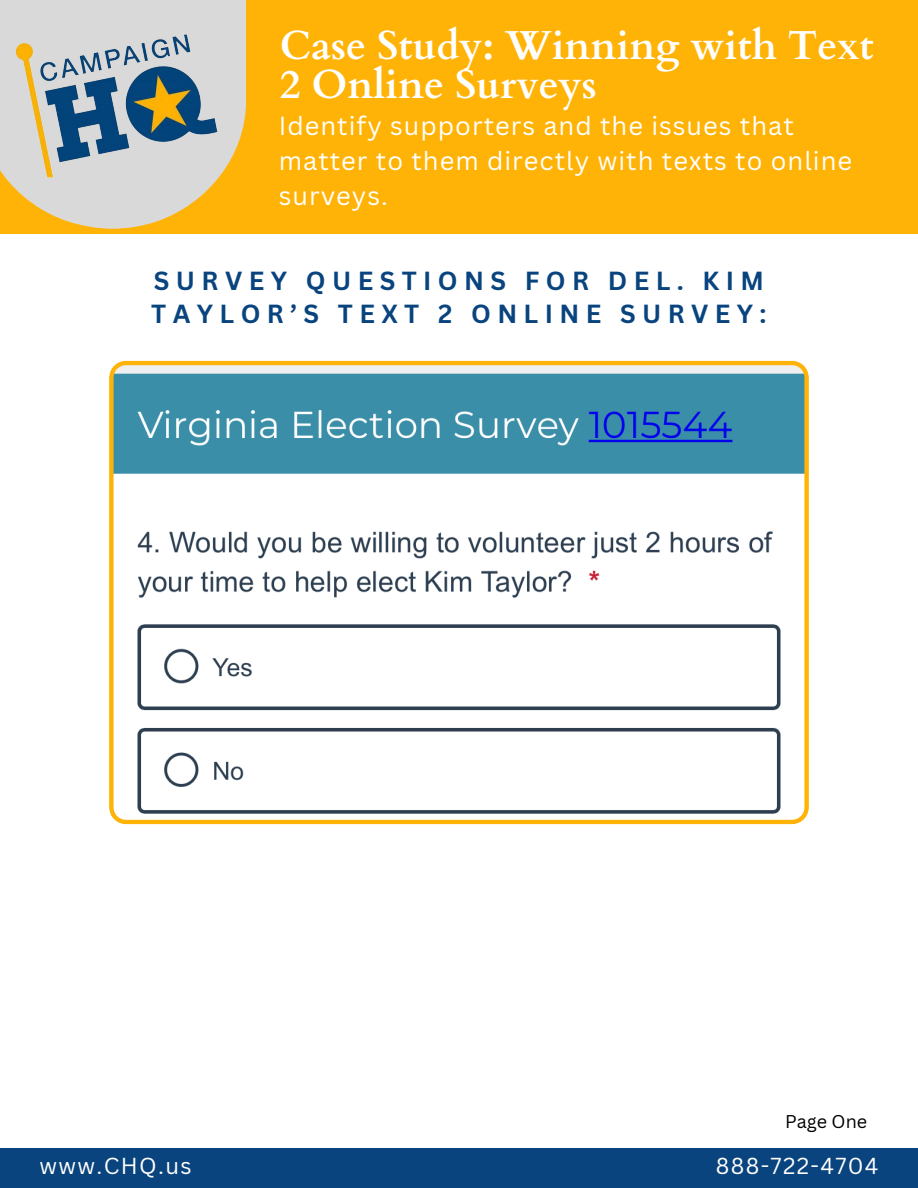
<style>
.page{position:relative;width:918px;height:1188px;background:#fff}
.page>*{position:absolute;margin:0;border:0;box-sizing:border-box;transform-origin:0 0}
.t1{font:700 40.5px/39.3px "Cardo";color:#fff}
.t2{font:25.5px/34.8px "Canva Sans";letter-spacing:.04em;color:#fff}
.t3{font:700 25.5px/32.7px "Canva Sans";letter-spacing:.25em;color:#09447e}
.t4{font:22.5px "Canva Sans";letter-spacing:.06em;color:#fffffe}
.t5{font:18px "Canva Sans";color:#000}
</style>
<div class="page">
<div style="left:0;top:1148px;width:918px;height:40px;background:#09447e"></div>
<div style="left:0;top:0;width:918px;height:233px;background:#ffb307"></div>
<img style="left:0;top:0;width:292px;height:234px">
<svg style="left:109px;top:361px;width:700px;height:463px"></svg>
<h4 class="t1" style="left:280px;top:27px;width:596px">Case Study: Winning with Text<br>2 Online Surveys</h4>
<p class="t2" style="left:279px;top:108px;width:575px">Identify supporters and the issues that matter to them directly with texts to online surveys.</p>
<h4 class="t3" style="left:151px;top:264px;width:617px">SURVEY QUESTIONS FOR DEL. KIM<br>TAYLOR’S TEXT 2 ONLINE SURVEY:</h4>
<p class="t5" style="left:785px;top:1108px;width:83px">Page One</p>
<h3 class="t4" style="left:39px;top:1150px;width:154px">www.CHQ.us</h3>
<h2 class="t4" style="left:716px;top:1150px;width:164px">888-722-4704</h2>
</div>
